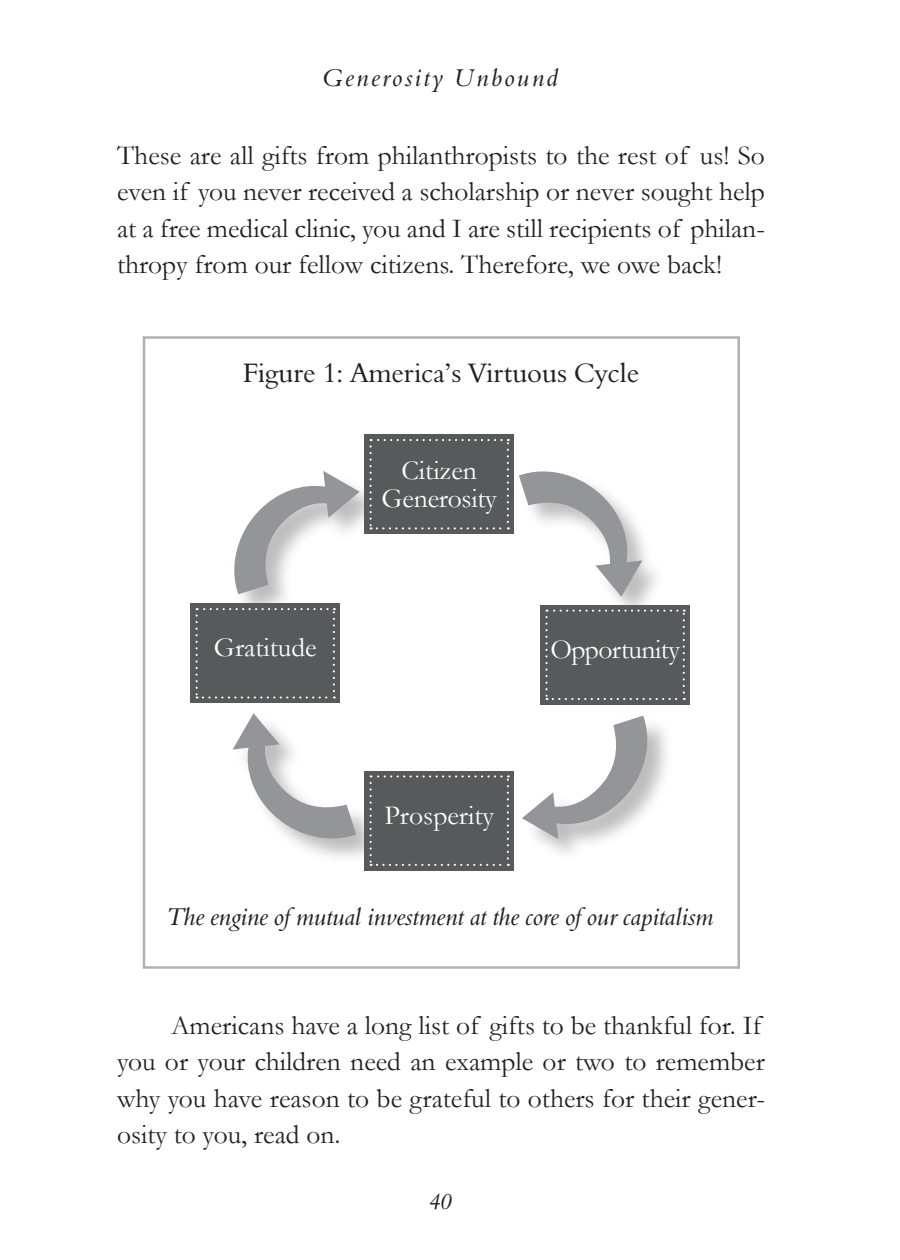
<style>
.page{position:relative;width:900px;height:1260px;background:#fff}
.page>*{position:absolute;margin:0;border:0;box-sizing:border-box;transform-origin:0 0}
.t1{font:27.5px/36.2px "Garamond";color:#231f20;text-align:justify}
.t2{font:27.5px/28.2px "Garamond";color:#fff;text-align:center}
.t3{font:27.5px "Aldine 401 BT Roman A";color:#231f20}
.t4{font:27.5px "Garamond";letter-spacing:-.02em;color:#fff}
.t5{font:25px "Aldine 401 BT Italic A";color:#231f20}
.t6{font:25px "Aldine 401 BT Italic A";letter-spacing:.1em;color:#231f20}
.t7{font:22.5px "Aldine 401 BT Italic A";color:#231f20}
</style>
<div class="page">
<div style="left:365px;top:771px;width:149px;height:99px;background:#58595b"></div>
<div style="left:191px;top:604px;width:149px;height:99px;background:#58595b"></div>
<div style="left:365px;top:434px;width:149px;height:100px;background:#58595b"></div>
<div style="left:541px;top:605px;width:149px;height:99px;background:#58595b"></div>
<svg style="left:214px;top:670px;width:215px;height:198px"></svg>
<svg style="left:461px;top:659px;width:215px;height:200px"></svg>
<svg style="left:205px;top:451px;width:217px;height:215px"></svg>
<svg style="left:447px;top:442px;width:212px;height:217px"></svg>
<p class="t6" style="left:323px;top:62px;width:237px">Generosity Unbound</p>
<p class="t1" style="left:117px;top:137px;width:650px">These are all gifts from philanthropists to the rest of us! So even if you never received a scholarship or never sought help at a free medical clinic, you and I are still recipients of philan&shy;thropy from our fellow citizens. Therefore, we owe back!</p>
<p class="t3" style="left:243px;top:356px;width:398px">Figure 1: America’s Virtuous Cycle</p>
<p class="t2" style="left:214px;top:633px;width:105px">Gratitude</p>
<p class="t2" style="left:382px;top:456px;width:117px">Citizen<br>Generosity</p>
<p class="t4" style="left:550px;top:631px;width:131px">Opportunity</p>
<p class="t2" style="left:384px;top:800px;width:111px">Prosperity</p>
<p class="t5" style="left:168px;top:902px;width:548px">The engine of mutual investment at the core of our capitalism</p>
<p class="t1" style="left:117px;top:1007px;width:650px;text-align:left;text-indent:54px">Americans have a long list of gifts to be thankful for. If you or your children need an example or two to remember why you have reason to be grateful to others for their gener&shy;osity to you, read on.</p>
<p class="t7" style="left:430px;top:1188px;width:24px">40</p>
</div>
